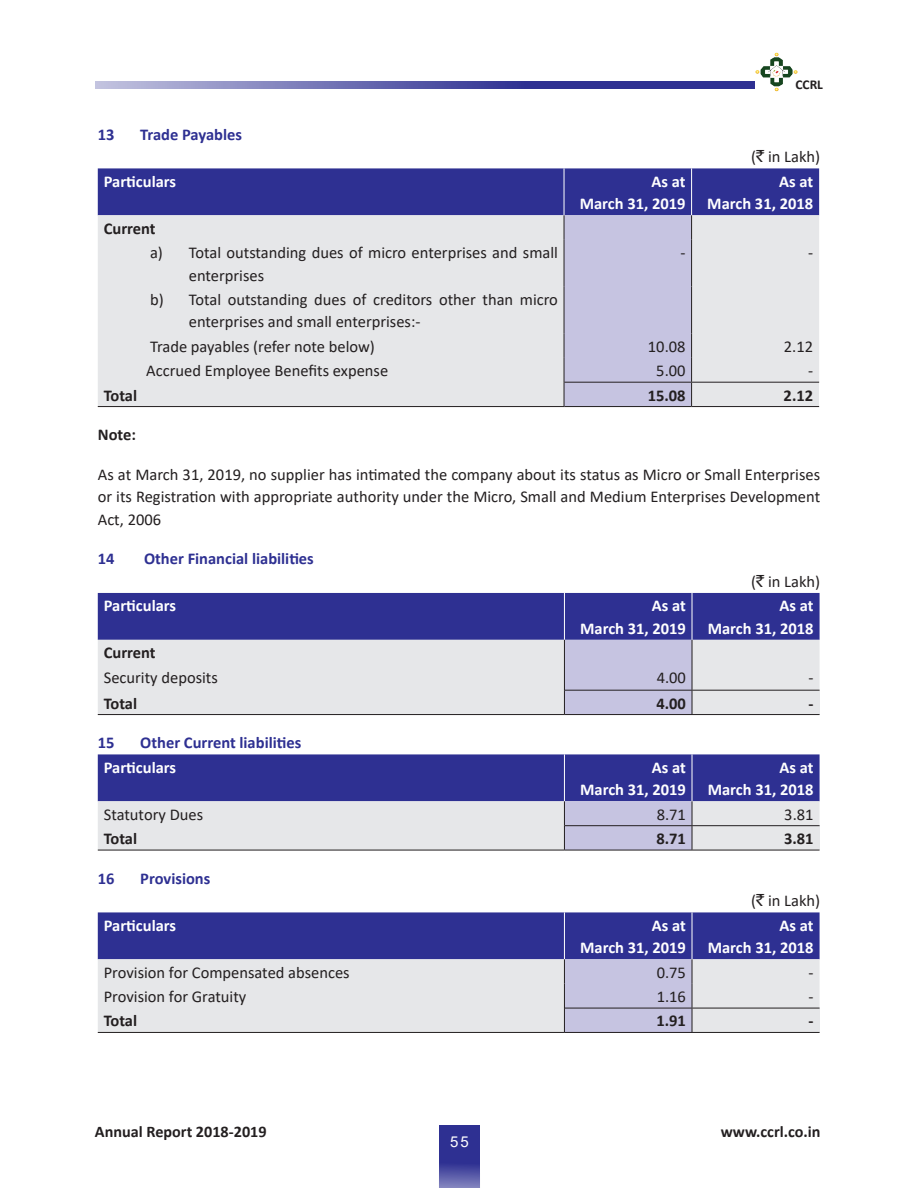
<style>
.page{position:relative;width:918px;height:1188px;background:#fff}
.page>*{position:absolute;margin:0;border:0;box-sizing:border-box;transform-origin:0 0}
.t1{font:16.5px/22.5px "Calibri";color:#231f20}
.Table_Header{font:700 16.5px/22.5px "Calibri";color:#fff;text-align:right}
.t2{font:700 16.5px "Calibri";color:#2e3092}
.t3{font:700 16.5px "Calibri";color:#231f20}
.t4{font:700 16.2px "Calibri";color:#231f20}
.t5{font:15px "Arial";color:#fff}
.t6{font:700 13.5px "Calibri";color:#231f20}
.s1{font-family:"Rupee Foradian"}
</style>
<div class="page">
<svg style="left:439px;top:1125px;width:41px;height:63px;background:#3f419a"></svg>
<img style="left:754px;top:52px;width:45px;height:40px">
<svg style="left:95px;top:81px;width:659px;height:8px;background:#5f60ab"></svg>
<svg style="left:98px;top:168px;width:721px;height:238px;background:#bdbed6"></svg>
<hr style="left:564px;top:406px;width:128px;height:1px;background:#231f20">
<hr style="left:692px;top:406px;width:127px;height:1px;background:#231f20">
<hr style="left:98px;top:406px;width:466px;height:1px;background:#231f20">
<hr style="left:565px;top:714px;width:127px;height:1px;background:#231f20">
<hr style="left:692px;top:714px;width:128px;height:1px;background:#231f20">
<svg style="left:98px;top:593px;width:722px;height:121px;background:#9b9cc6"></svg>
<hr style="left:565px;top:690px;width:127px;height:1px;background:#231f20">
<hr style="left:692px;top:690px;width:128px;height:1px;background:#231f20">
<hr style="left:98px;top:714px;width:467px;height:1px;background:#231f20">
<svg style="left:98px;top:754px;width:722px;height:96px;background:#8889bc"></svg>
<hr style="left:98px;top:850px;width:467px;height:1px;background:#231f20">
<hr style="left:565px;top:850px;width:127px;height:1px;background:#231f20">
<hr style="left:692px;top:850px;width:128px;height:1px;background:#231f20">
<hr style="left:565px;top:825px;width:127px;height:1px;background:#231f20">
<hr style="left:692px;top:825px;width:128px;height:1px;background:#231f20">
<svg style="left:98px;top:912px;width:722px;height:120px;background:#9a9bc5"></svg>
<hr style="left:98px;top:1032px;width:467px;height:1px;background:#231f20">
<hr style="left:565px;top:1032px;width:127px;height:1px;background:#231f20">
<hr style="left:692px;top:1032px;width:128px;height:1px;background:#231f20">
<hr style="left:565px;top:1008px;width:127px;height:1px;background:#231f20">
<hr style="left:692px;top:1008px;width:128px;height:1px;background:#231f20">
<p class="t2" style="left:98px;top:123px;width:18px">13</p>
<p class="t2" style="left:140px;top:123px;width:103px">Trade Payables</p>
<p class="t6" style="left:795px;top:75px;width:29px">CCRL</p>
<p class="t1" style="left:751px;top:145px;width:71px">(<span class="s1">`</span> in Lakh)</p>
<p class="Table_Header" style="left:104px;top:170px;width:74px">Particulars</p>
<p class="Table_Header" style="left:580px;top:170px;width:107px">As at<br>March 31, 2019</p>
<p class="Table_Header" style="left:707px;top:170px;width:107px">As at<br>March 31, 2018</p>
<p class="t3" style="left:104px;top:217px;width:53px">Current</p>
<p class="t1" style="left:189px;top:241px;width:371px;text-indent:-39px">a) Total outstanding dues of micro enterprises and small enterprises</p>
<p class="t1" style="left:681px;top:241px;width:7px">-</p>
<p class="t1" style="left:808px;top:241px;width:7px">-</p>
<p class="t1" style="left:189px;top:288px;width:371px;text-indent:-39px">b) Total outstanding dues of creditors other than micro enterprises and small enterprises:-</p>
<p class="t1" style="left:150px;top:335px;width:226px">Trade payables (refer note below)</p>
<p class="t1" style="left:648px;top:335px;width:39px">10.08</p>
<p class="t1" style="left:784px;top:335px;width:31px">2.12</p>
<p class="t1" style="left:146px;top:359px;width:243px">Accrued Employee Benefits expense</p>
<p class="t1" style="left:656px;top:359px;width:31px">5.00</p>
<p class="t1" style="left:808px;top:359px;width:7px">-</p>
<p class="t3" style="left:104px;top:383px;width:35px">Total</p>
<p class="t3" style="left:648px;top:383px;width:39px">15.08</p>
<p class="t3" style="left:784px;top:383px;width:31px">2.12</p>
<p class="t3" style="left:98px;top:423px;width:40px">Note:</p>
<p class="t1" style="left:98px;top:463px;width:724px;text-align:justify">As at March 31, 2019, no supplier has intimated the company about its status as Micro or Small Enterprises or its Registration with appropriate authority under the Micro, Small and Medium Enterprises Development Act, 2006</p>
<p class="t2" style="left:98px;top:547px;width:18px">14</p>
<p class="t2" style="left:144px;top:547px;width:171px">Other Financial liabilities</p>
<p class="t1" style="left:751px;top:570px;width:71px">(<span class="s1">`</span> in Lakh)</p>
<p class="Table_Header" style="left:104px;top:594px;width:74px">Particulars</p>
<p class="Table_Header" style="left:580px;top:594px;width:107px">As at<br>March 31, 2019</p>
<p class="Table_Header" style="left:708px;top:594px;width:107px">As at<br>March 31, 2018</p>
<p class="t3" style="left:104px;top:641px;width:53px">Current</p>
<p class="t1" style="left:104px;top:666px;width:116px">Security deposits</p>
<p class="t1" style="left:657px;top:666px;width:31px">4.00</p>
<p class="t1" style="left:809px;top:666px;width:7px">-</p>
<p class="t3" style="left:104px;top:691px;width:35px">Total</p>
<p class="t3" style="left:657px;top:691px;width:31px">4.00</p>
<p class="t3" style="left:809px;top:691px;width:7px">-</p>
<p class="t2" style="left:98px;top:731px;width:18px">15</p>
<p class="t2" style="left:140px;top:731px;width:163px">Other Current liabilities</p>
<p class="Table_Header" style="left:104px;top:756px;width:74px">Particulars</p>
<p class="Table_Header" style="left:580px;top:756px;width:107px">As at<br>March 31, 2019</p>
<p class="Table_Header" style="left:708px;top:756px;width:107px">As at<br>March 31, 2018</p>
<p class="t1" style="left:104px;top:803px;width:101px">Statutory Dues</p>
<p class="t1" style="left:657px;top:803px;width:31px">8.71</p>
<p class="t1" style="left:784px;top:803px;width:31px">3.81</p>
<p class="t3" style="left:104px;top:827px;width:35px">Total</p>
<p class="t3" style="left:657px;top:827px;width:31px">8.71</p>
<p class="t3" style="left:784px;top:827px;width:31px">3.81</p>
<p class="t2" style="left:98px;top:867px;width:18px">16</p>
<p class="t2" style="left:140px;top:867px;width:72px">Provisions</p>
<p class="t1" style="left:751px;top:889px;width:71px">(<span class="s1">`</span> in Lakh)</p>
<p class="Table_Header" style="left:104px;top:914px;width:74px">Particulars</p>
<p class="Table_Header" style="left:580px;top:914px;width:107px">As at<br>March 31, 2019</p>
<p class="Table_Header" style="left:708px;top:914px;width:107px">As at<br>March 31, 2018</p>
<p class="t1" style="left:104px;top:961px;width:247px">Provision for Compensated absences</p>
<p class="t1" style="left:657px;top:961px;width:31px">0.75</p>
<p class="t1" style="left:809px;top:961px;width:7px">-</p>
<p class="t1" style="left:104px;top:985px;width:144px">Provision for Gratuity</p>
<p class="t1" style="left:657px;top:985px;width:31px">1.16</p>
<p class="t1" style="left:809px;top:985px;width:7px">-</p>
<p class="t3" style="left:104px;top:1009px;width:35px">Total</p>
<p class="t3" style="left:657px;top:1009px;width:31px">1.91</p>
<p class="t3" style="left:809px;top:1009px;width:7px">-</p>
<p class="t4" style="left:95px;top:1120px;width:173px">Annual Report 2018-2019</p>
<p class="t4" style="left:721px;top:1120px;width:101px">www.ccrl.co.in</p>
<p class="t5" style="left:450px;top:1131px;width:20px">55</p>
</div>
